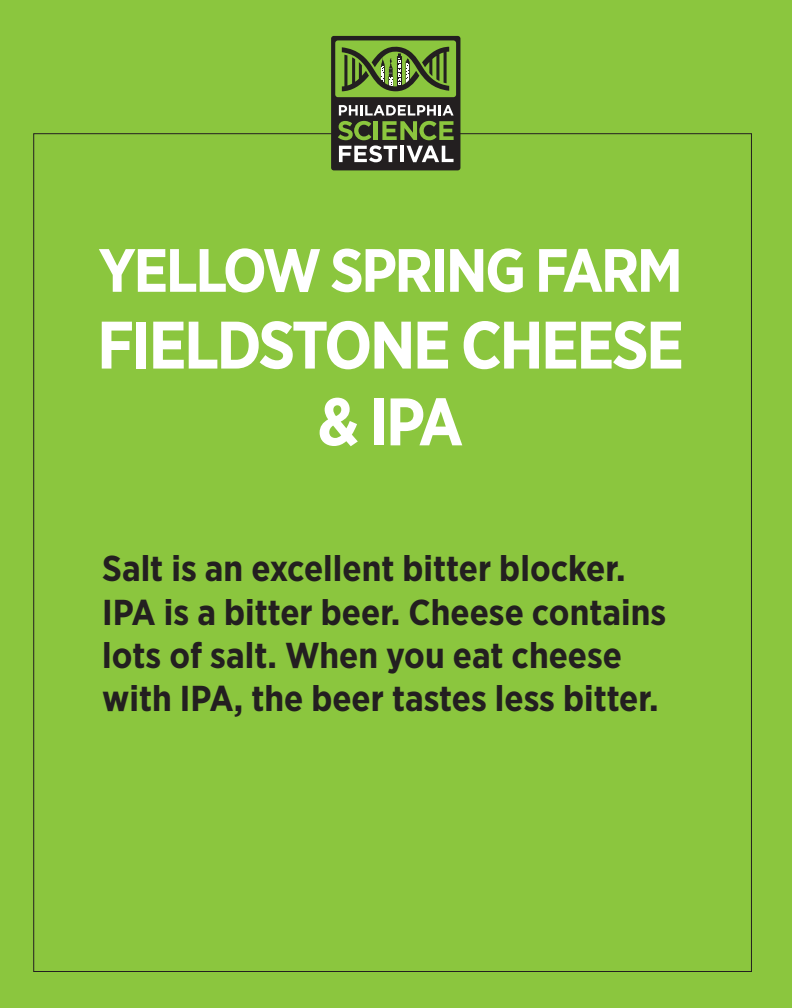
<style>
.page{position:relative;width:792px;height:1008px;background:#8bc63e}
.page>*{position:absolute;margin:0;border:0;box-sizing:border-box;transform-origin:0 0}
.t1{font:700 67px/76.8px "Gotham Narrow";letter-spacing:-.04em;color:#fff}
.t2{font:700 61px "Gotham Narrow";letter-spacing:-.04em;color:#fff}
.t3{font:700 36px/43.2px "Gotham Narrow";color:#231f20}
</style>
<div class="page">
<div style="left:331px;top:36px;width:129px;height:134px;background:#231f20;border-radius:3px"></div>
<div style="left:335px;top:40px;width:121px;height:57px;background:#8bc63e;border-radius:3px"></div>
<svg style="left:338px;top:105px;width:116px;height:57px"></svg>
<svg style="left:342px;top:46px;width:107px;height:45px"></svg>
<h2 class="t2" style="left:98px;top:231px;width:586px">Yellow Spring Farm</h2>
<h1 class="t1" style="left:318px;top:306px;width:368px;text-indent:-221px">Fieldstone Cheese &amp; IPA</h1>
<p class="t3" style="left:102px;top:547px;width:525px">Salt is an excellent bitter blocker.<br>IPA</p>
<p class="t3" style="left:102px;top:590px;width:566px;text-indent:62px">is a bitter beer. Cheese contains lots of salt. When you eat cheese with IPA, the beer tastes less bitter.</p>
</div>
